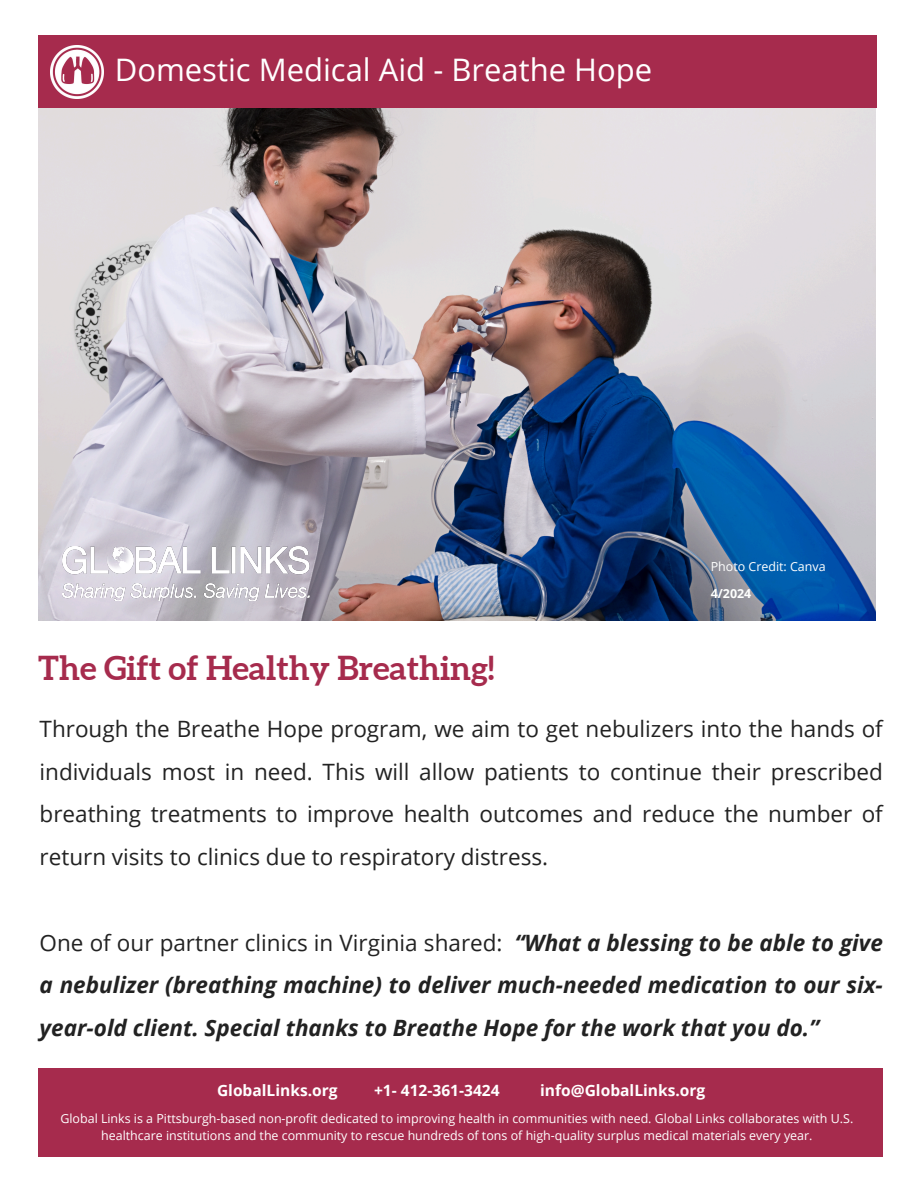
<style>
.page{position:relative;width:918px;height:1188px;background:#fff}
.page>*{position:absolute;margin:0;border:0;box-sizing:border-box;transform-origin:0 0}
.t1{font:700 33px "Aleo";color:#a62b4d}
.t2{font:31.05px "Open Sans";color:#fff}
.t3{font:22.5px/42.8px "Open Sans";color:#222;text-align:justify}
.t4{font:italic 700 22.5px/42.8px "Open Sans";color:#222;text-align:justify}
.t5{font:700 15.6px "Open Sans";color:#fff}
.t6{font:12.45px/16.6px "Open Sans";color:#fff;text-align:center}
.t7{font:700 12.45px "Open Sans";color:#fefffe}
.s1{font-weight:400;font-style:normal}
</style>
<div class="page">
<img style="left:38px;top:108px;width:837px;height:512px">
<div style="left:38px;top:36px;width:839px;height:72px;background:#a62b4d"></div>
<div style="left:38px;top:1069px;width:845px;height:88px;background:#a62b4d"></div>
<img style="left:63px;top:547px;width:246px;height:54px">
<img style="left:51px;top:45px;width:53px;height:53px">
<h3 class="t2" style="left:115px;top:48px;width:539px">Domestic Medical Aid - Breathe Hope</h3>
<p class="t1" style="left:38px;top:649px;width:458px">The Gift of Healthy Breathing!</p>
<h5 class="t6" style="left:711px;top:558px;width:116px">Photo Credit: Canva</h5>
<p class="t7" style="left:711px;top:585px;width:42px">4/2024</p>
<h1 class="t3" style="left:40px;top:707px;width:845px">Through the Breathe Hope program, we aim to get nebulizers into the hands of individuals most in need. This will allow patients to continue their prescribed breathing treatments to improve health outcomes and reduce the number of return visits to clinics due to respiratory distress.</h1>
<h6 class="t4" style="left:40px;top:921px;width:845px"><span class="s1">One of our partner clinics in Virginia shared:</span> “What a blessing to be able to give a nebulizer (breathing machine) to deliver much-needed medication to our six&shy;year-old client. Special thanks to Breathe Hope for the work that you do.”</h6>
<h3 class="t5" style="left:217px;top:1080px;width:122px">GlobalLinks.org</h3>
<h3 class="t5" style="left:374px;top:1080px;width:127px">+1- 412-361-3424</h3>
<h3 class="t5" style="left:540px;top:1080px;width:167px">info@GlobalLinks.org</h3>
<h2 class="t6" style="left:60px;top:1110px;width:794px">Global Links is a Pittsburgh-based non-profit dedicated to improving health in communities with need. Global Links collaborates with U.S. healthcare institutions and the community to rescue hundreds of tons of high-quality surplus medical materials every year.</h2>
</div>
